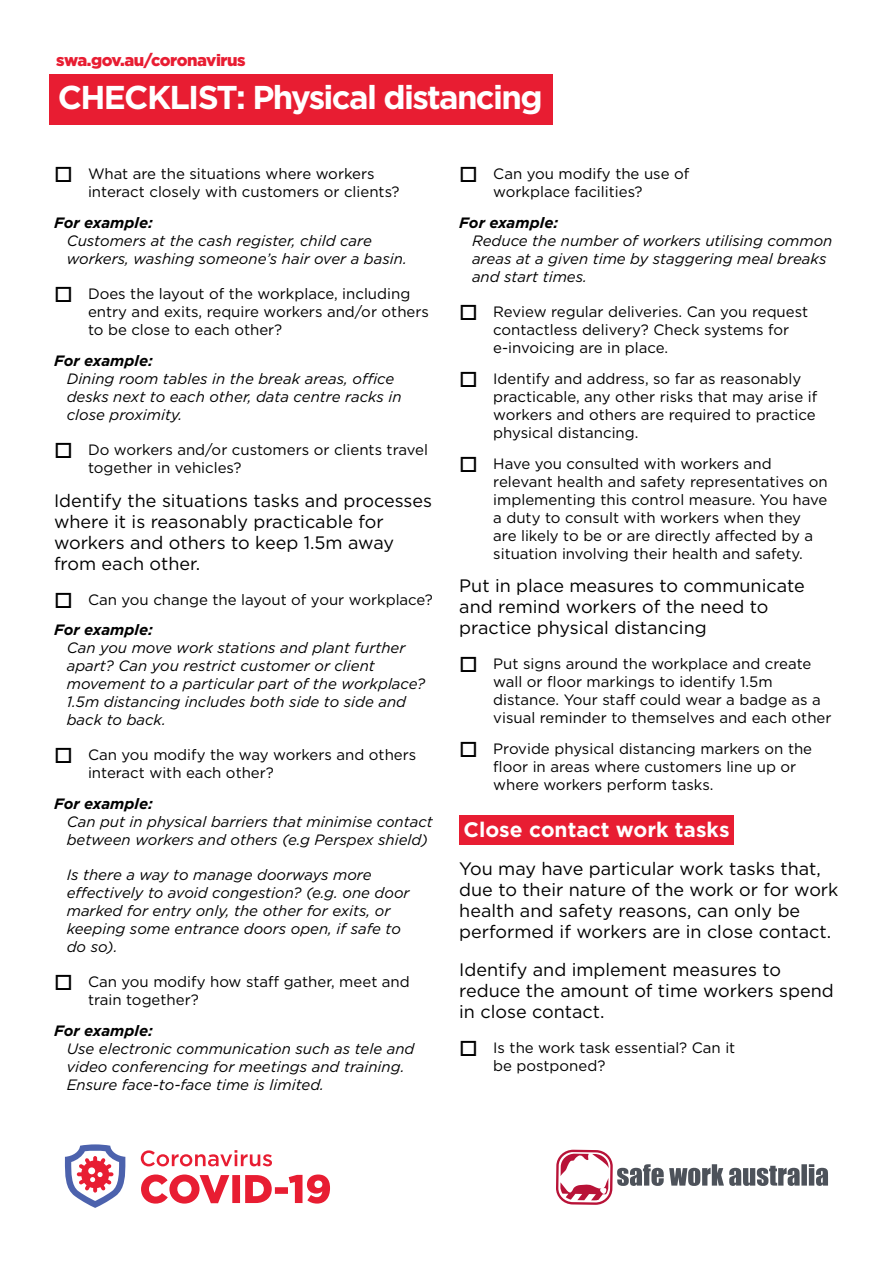
<style>
.page{position:relative;width:893px;height:1263px;background:#fff}
.page>*{position:absolute;margin:0;border:0;box-sizing:border-box;transform-origin:0 0}
.t1{font:700 33px "Gotham";letter-spacing:-.05em;color:#fff}
.t2{font:700 21px "Gotham";color:#fff}
.t3{font:18px/21px "Gotham";color:#000}
.t4{font:900 16.5px "Gotham";letter-spacing:-.025em;color:#e81d32}
.t5{font:15px/18px "Gotham";color:#000}
.t6{font:italic 15px/18px "Gotham";color:#000}
.t7{font:italic 700 15px "Gotham";color:#000}
</style>
<div class="page">
<div style="left:49px;top:74px;width:504px;height:50px;background:#e81d32"></div>
<svg style="left:65px;top:1144px;width:60px;height:64px"></svg>
<svg style="left:141px;top:1174px;width:189px;height:29px"></svg>
<svg style="left:141px;top:1150px;width:131px;height:16px"></svg>
<div style="left:459px;top:815px;width:275px;height:30px;background:#e81d32"></div>
<svg style="left:556px;top:1149px;width:272px;height:56px"></svg>
<p class="t4" style="left:56px;top:49px;width:191px">swa.gov.au/coronavirus</p>
<h1 class="t1" style="left:58px;top:76px;width:486px">CHECKLIST: Physical distancing</h1>
<p class="t5" style="left:88px;top:165px;width:313px">What are the situations where workers interact closely with customers or clients?</p>
<p class="t7" style="left:54px;top:213px;width:100px">For example:</p>
<p class="t6" style="left:67px;top:231px;width:342px">Customers at the cash register, child care workers, washing someone’s hair over a basin.</p>
<p class="t5" style="left:88px;top:284px;width:342px">Does the layout of the workplace, including entry and exits, require workers and/or others to be close to each other?</p>
<p class="t7" style="left:54px;top:350px;width:100px">For example:</p>
<p class="t6" style="left:67px;top:369px;width:336px">Dining room tables in the break areas, office desks next to each other, data centre racks in close proximity.</p>
<p class="t5" style="left:88px;top:440px;width:341px">Do workers and/or customers or clients travel together in vehicles?</p>
<p class="t3" style="left:54px;top:489px;width:380px">Identify the situations tasks and processes where it is reasonably practicable for workers and others to keep 1.5m away from each other.</p>
<p class="t5" style="left:88px;top:590px;width:346px">Can you change the layout of your workplace?</p>
<p class="t7" style="left:54px;top:620px;width:100px">For example:</p>
<p class="t6" style="left:67px;top:639px;width:360px">Can you move work stations and plant further apart? Can you restrict customer or client movement to a particular part of the workplace?<br>1.5m distancing includes both side to side and back to back.</p>
<p class="t5" style="left:88px;top:746px;width:330px">Can you modify the way workers and others interact with each other?</p>
<p class="t7" style="left:54px;top:794px;width:100px">For example:</p>
<p class="t6" style="left:67px;top:812px;width:368px">Can put in physical barriers that minimise contact between workers and others (e.g Perspex shield)</p>
<p class="t6" style="left:67px;top:865px;width:344px">Is there a way to manage doorways more effectively to avoid congestion? (e.g. one door marked for entry only, the other for exits, or keeping some entrance doors open, if safe to do so).</p>
<p class="t5" style="left:88px;top:972px;width:323px">Can you modify how staff gather, meet and train together?</p>
<p class="t7" style="left:54px;top:1021px;width:100px">For example:</p>
<p class="t6" style="left:67px;top:1039px;width:349px">Use electronic communication such as tele and video conferencing for meetings and training.<br>Ensure face-to-face time is limited.</p>
<p class="t5" style="left:493px;top:165px;width:198px">Can you modify the use of workplace facilities?</p>
<p class="t7" style="left:459px;top:213px;width:100px">For example:</p>
<p class="t6" style="left:472px;top:231px;width:362px">Reduce the number of workers utilising common areas at a given time by staggering meal breaks and start times.</p>
<p class="t5" style="left:493px;top:302px;width:316px">Review regular deliveries. Can you request contactless delivery? Check systems for e-invoicing are in place.</p>
<p class="t5" style="left:493px;top:369px;width:325px">Identify and address, so far as reasonably practicable, any other risks that may arise if workers and others are required to practice physical distancing.</p>
<p class="t5" style="left:493px;top:454px;width:336px">Have you consulted with workers and relevant health and safety representatives on implementing this control measure. You have a duty to consult with workers when they are likely to be or are directly affected by a situation involving their health and safety.</p>
<p class="t3" style="left:459px;top:575px;width:347px">Put in place measures to communicate and remind workers of the need to practice physical distancing</p>
<p class="t5" style="left:493px;top:655px;width:340px">Put signs around the workplace and create wall or floor markings to identify 1.5m distance. Your staff could wear a badge as a visual reminder to themselves and each other</p>
<p class="t5" style="left:493px;top:739px;width:320px">Provide physical distancing markers on the floor in areas where customers line up or where workers perform tasks.</p>
<h2 class="t2" style="left:463px;top:815px;width:268px">Close contact work tasks</h2>
<p class="t3" style="left:459px;top:857px;width:381px">You may have particular work tasks that, due to their nature of the work or for work health and safety reasons, can only be performed if workers are in close contact.</p>
<p class="t3" style="left:459px;top:958px;width:376px">Identify and implement measures to reduce the amount of time workers spend in close contact.</p>
<p class="t5" style="left:493px;top:1038px;width:244px">Is the work task essential? Can it be postponed?</p>
</div>
